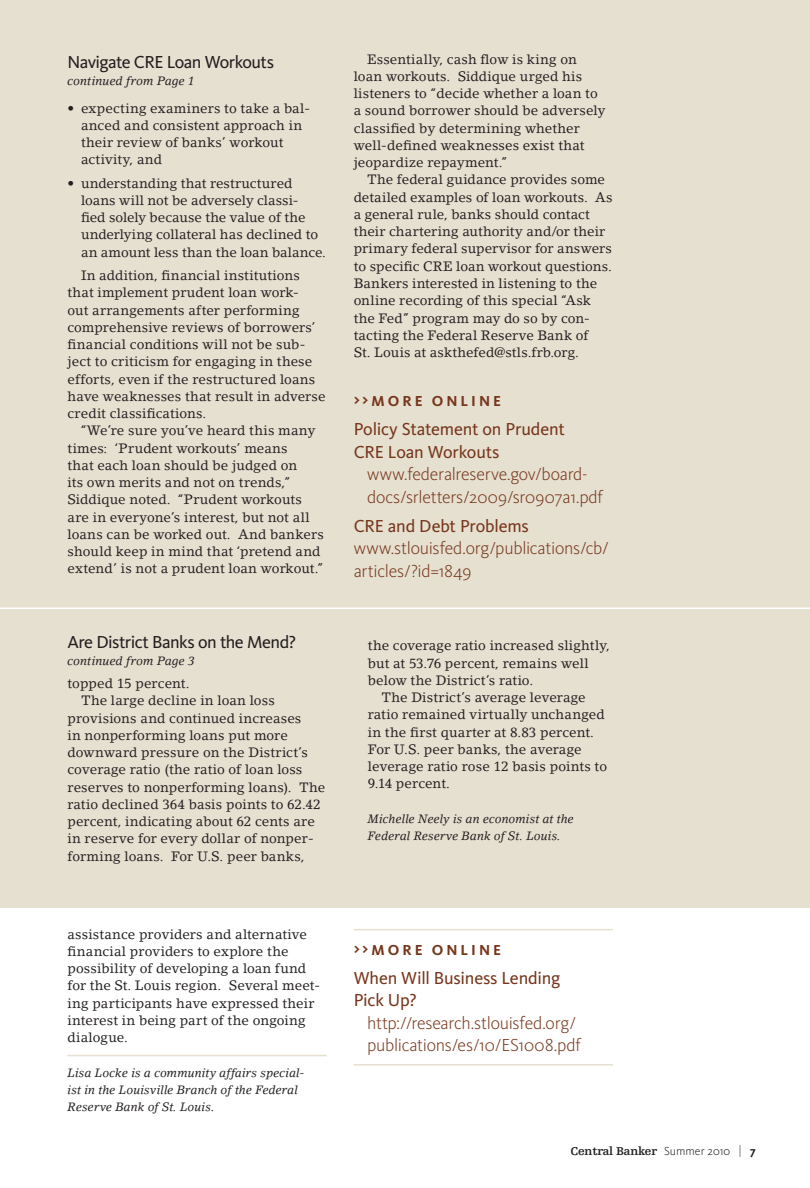
<style>
.page{position:relative;width:810px;height:1188px;background:#fff}
.page>*{position:absolute;margin:0;border:0;box-sizing:border-box;transform-origin:0 0}
.t1{font:300 18px/22.5px "Kievit OT";letter-spacing:-.01em;color:#77361c}
.t2{font:18px/22.5px "Kievit OT";letter-spacing:-.01em;color:#77361c}
.t3{font:18px "Kievit OT";letter-spacing:-.03em;color:#231f20}
.t4{font:700 15px "Kievit OT";letter-spacing:.2em;color:#77361c}
.t5{font:13.5px/17.2px "Lino Letter Std";letter-spacing:.005em;color:#231f20}
.t6{font:italic 12px/17.2px "Lino Letter Std";letter-spacing:.005em;color:#231f20}
.t7{font:700 12px "Egyptienne FLT Std";letter-spacing:-.02em;color:#231f20}
.s1{font-family:"Kievit OT";font-weight:300}
.s2{font-family:"Kievit OT"}
</style>
<div class="page">
<div style="left:0;top:0;width:810px;height:907px;background:#e6e0d1"></div>
<hr style="left:68px;top:1055px;width:259px;height:1px;background:#e6e0d1">
<hr style="left:354px;top:929px;width:259px;height:1px;background:#e6e0d1">
<hr style="left:354px;top:1064px;width:259px;height:2px;background:#e6e0d1">
<hr style="left:0;top:608px;width:810px;height:1px;background:#fff">
<h1 class="t3" style="left:68px;top:52px;width:208px">Navigate CRE Loan Workouts</h1>
<p class="t6" style="left:68px;top:72px;width:129px">continued from Page 1</p>
<p class="t5" style="left:81px;top:99px;width:231px;text-indent:-14px">• expecting examiners to take a bal&shy;anced and consistent approach in their review of banks’ workout activity, and</p>
<p class="t5" style="left:81px;top:174px;width:247px;text-indent:-14px">• understanding that restructured loans will not be adversely classi&shy;fied solely because the value of the underlying collateral has declined to an amount less than the loan balance.</p>
<p class="t5" style="left:68px;top:267px;width:260px;text-indent:14px">In addition, financial institutions that implement prudent loan work-<br>out arrangements after performing comprehensive reviews of borrowers’ financial conditions will not be sub&shy;ject to criticism for engaging in these efforts, even if the restructured loans have weaknesses that result in adverse credit classifications.</p>
<p class="t5" style="left:68px;top:422px;width:258px;text-indent:14px">“We’re sure you’ve heard this many times: ‘Prudent workouts’ means<br>that each loan should be judged on<br>its own merits and not on trends,” Siddique noted. “Prudent workouts are in everyone’s interest, but not all loans can be worked out. And bankers should keep in mind that ‘pretend and extend’ is not a prudent loan workout.”</p>
<h1 class="t3" style="left:68px;top:632px;width:230px">Are District Banks on the Mend?</h1>
<p class="t6" style="left:68px;top:653px;width:129px">continued from Page 3</p>
<p class="t5" style="left:68px;top:675px;width:123px">topped 15 percent.</p>
<p class="t5" style="left:81px;top:692px;width:195px">The large decline in loan loss</p>
<p class="t5" style="left:68px;top:709px;width:235px">provisions and continued increases</p>
<p class="t5" style="left:68px;top:726px;width:222px">in nonperforming loans put more</p>
<p class="t5" style="left:68px;top:744px;width:242px">downward pressure on the District’s</p>
<p class="t5" style="left:68px;top:761px;width:236px">coverage ratio (the ratio of loan loss</p>
<p class="t5" style="left:68px;top:778px;width:259px">reserves to nonperforming loans). The</p>
<p class="t5" style="left:68px;top:795px;width:255px">ratio declined 364 basis points to 62.42</p>
<p class="t5" style="left:68px;top:813px;width:249px">percent, indicating about 62 cents are</p>
<p class="t5" style="left:68px;top:830px;width:248px">in reserve for every dollar of nonper-</p>
<p class="t5" style="left:68px;top:847px;width:239px">forming loans. For U.S. peer banks,</p>
<p class="t5" style="left:68px;top:925px;width:254px">assistance providers and alternative financial providers to explore the possibility of developing a loan fund for the St. Louis region. Several meet&shy;ing participants have expressed their interest in being part of the ongoing dialogue.</p>
<p class="t6" style="left:68px;top:1064px;width:239px">Lisa Locke is a community affairs special&shy;ist in the Louisville Branch of the Federal<br>Reserve Bank of St. Louis.</p>
<p class="t5" style="left:354px;top:50px;width:253px;text-indent:14px">Essentially, cash flow is king on loan workouts. Siddique urged his listeners to “decide whether a loan to a sound borrower should be adversely classified by determining whether well-defined weaknesses exist that jeopardize repayment.”</p>
<p class="t5" style="left:354px;top:171px;width:260px;text-indent:14px">The federal guidance provides some detailed examples of loan workouts. As a general rule, banks should contact their chartering authority and/or their primary federal supervisor for answers to specific CRE loan workout questions.<br>Bankers interested in listening to the online recording of this special “Ask the Fed” program may do so by con&shy;tacting the Federal Reserve Bank of<br>St. Louis at askthefed@stls.frb.org.</p>
<p class="t4" style="left:354px;top:392px;width:149px">&gt;&gt;MORE ONL INE</p>
<h1 class="t2" style="left:354px;top:418px;width:213px">Policy Statement on Prudent<br>CRE Loan Workouts</h1>
<h1 class="t1" style="left:367px;top:463px;width:237px">www.federalreserve.gov/board&shy;docs/srletters/2009/sr0907a1.pdf</h1>
<h1 class="t2" style="left:354px;top:515px;width:177px">CRE and Debt Problems</h1>
<h1 class="t1" style="left:354px;top:537px;width:257px">www.stlouisfed.org/publications/cb/ articles/?id=1849</h1>
<p class="t5" style="left:368px;top:637px;width:243px">the coverage ratio increased slightly,</p>
<p class="t5" style="left:368px;top:654px;width:222px">but at 53.76 percent, remains well</p>
<p class="t5" style="left:368px;top:671px;width:167px">below the District’s ratio.</p>
<p class="t5" style="left:381px;top:689px;width:206px">The District’s average leverage</p>
<p class="t5" style="left:368px;top:706px;width:238px">ratio remained virtually unchanged</p>
<p class="t5" style="left:368px;top:723px;width:228px">in the first quarter at 8.83 percent.</p>
<p class="t5" style="left:368px;top:740px;width:215px">For U.S. peer banks, the average</p>
<p class="t5" style="left:368px;top:758px;width:241px">leverage ratio rose 12 basis points to</p>
<p class="t5" style="left:368px;top:775px;width:84px">9.14 percent.</p>
<p class="t6" style="left:368px;top:810px;width:208px">Michelle Neely is an economist at the<br>Federal Reserve Bank of St. Louis.</p>
<p class="t4" style="left:354px;top:941px;width:149px">&gt;&gt;MORE ONL INE</p>
<h1 class="t2" style="left:354px;top:967px;width:208px">When Will Business Lending<br>Pick Up?</h1>
<h1 class="t1" style="left:367px;top:1012px;width:215px">http://research.stlouisfed.org/ publications/es/10/ES1008.pdf</h1>
<p class="t7" style="left:570px;top:1144px;width:187px">Central Banker <span class="s1">Summer 2010 |</span> <span class="s2">7</span></p>
</div>
